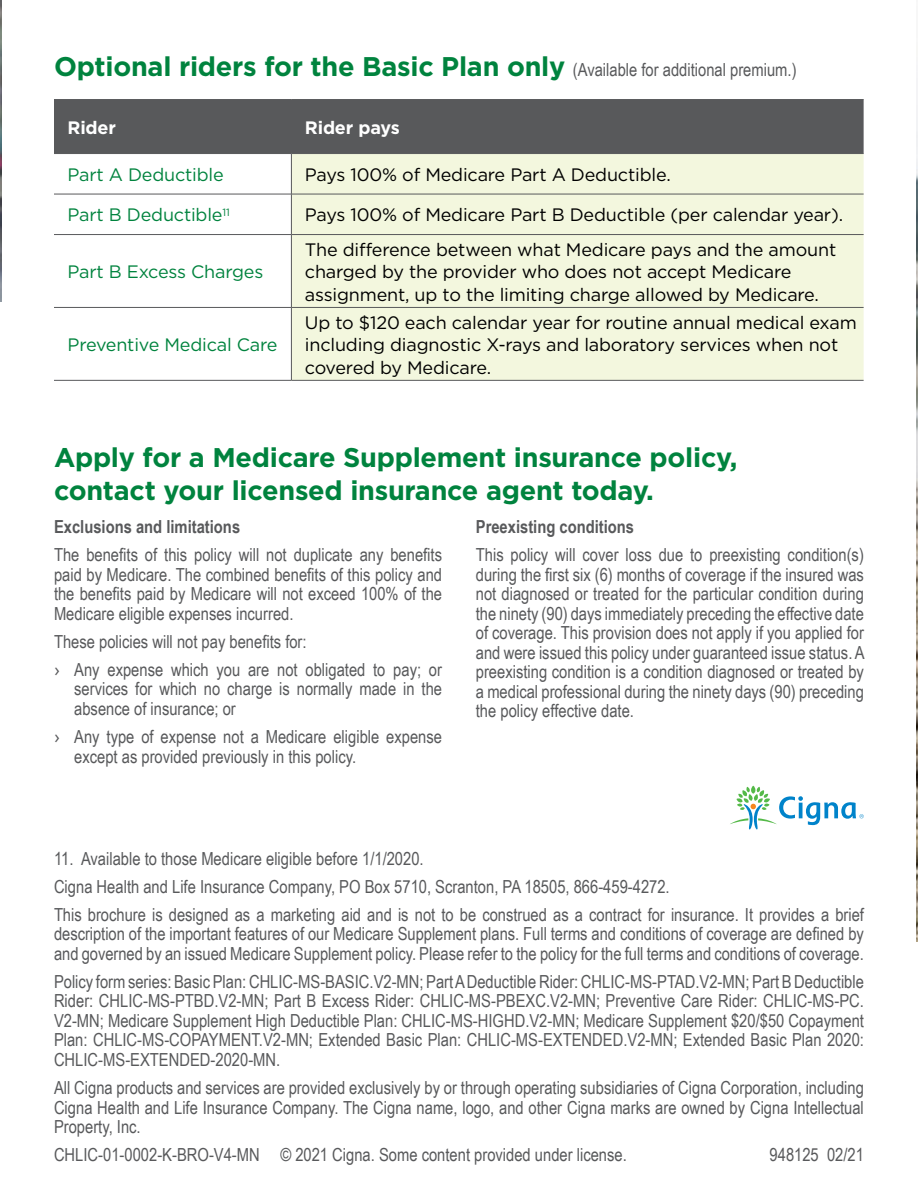
<style>
.page{position:relative;width:918px;height:1188px;background:#fff}
.page>*{position:absolute;margin:0;border:0;box-sizing:border-box;transform-origin:0 0}
.t1{font:700 27px/33px "Gotham";letter-spacing:-.01em;color:#00833e}
.t2{font:18px/19.5px "Arial Narrow";color:#58595b}
.t3{font:18px/22.5px "Gotham";letter-spacing:-.01em;color:#000}
.t4{font:18px "Gotham";letter-spacing:-.01em;color:#00833e}
.t5{font:700 18px "Arial Narrow";color:#58595b}
.t6{font:700 18px "Gotham";letter-spacing:-.01em;color:#fff}
.s1{font-family:"Arial Narrow";font-weight:400;font-size:18px;color:#58595b}
.s2{font-family:"Gotham"}
</style>
<div class="page">
<img style="left:917px;top:78px;width:1px;height:863px">
<svg style="left:730px;top:786px;width:134px;height:43px"></svg>
<img style="left:0;top:0;width:1px;height:301px">
<div style="left:54px;top:100px;width:810px;height:53px;background:#58595b"></div>
<div style="left:292px;top:154px;width:572px;height:226px;background:#f3f7de"></div>
<hr style="left:54px;top:99px;width:237px;height:1px;background:#58595b">
<hr style="left:291px;top:99px;width:573px;height:1px;background:#58595b">
<hr style="left:291px;top:100px;width:1px;height:53px;background:#58595b">
<hr style="left:54px;top:153px;width:237px;height:1px;background:#58595b">
<hr style="left:291px;top:153px;width:573px;height:1px;background:#58595b">
<hr style="left:291px;top:154px;width:1px;height:40px;background:#58595b">
<hr style="left:54px;top:194px;width:237px;height:1px;background:#58595b">
<hr style="left:291px;top:194px;width:573px;height:1px;background:#58595b">
<hr style="left:291px;top:194px;width:1px;height:40px;background:#58595b">
<hr style="left:54px;top:234px;width:237px;height:1px;background:#58595b">
<hr style="left:291px;top:234px;width:573px;height:1px;background:#58595b">
<hr style="left:291px;top:235px;width:1px;height:72px;background:#58595b">
<hr style="left:54px;top:307px;width:237px;height:1px;background:#58595b">
<hr style="left:291px;top:307px;width:573px;height:1px;background:#58595b">
<hr style="left:291px;top:308px;width:1px;height:72px;background:#58595b">
<hr style="left:54px;top:380px;width:237px;height:1px;background:#58595b">
<hr style="left:291px;top:380px;width:573px;height:1px;background:#58595b">
<h1 class="t1" style="left:54px;top:49px;width:744px">Optional riders for the Basic Plan only <span class="s1">(Available for additional premium.)</span></h1>
<p class="t6" style="left:68px;top:115px;width:50px">Rider</p>
<p class="t6" style="left:305px;top:115px;width:96px">Rider pays</p>
<p class="t4" style="left:68px;top:163px;width:158px">Part A Deductible</p>
<p class="t3" style="left:305px;top:163px;width:367px">Pays 100% of Medicare Part A Deductible.</p>
<p class="t4" style="left:68px;top:204px;width:164px">Part B Deductible<sup>11</sup></p>
<p class="t3" style="left:305px;top:203px;width:540px">Pays 100% of Medicare Part B Deductible (per calendar year).</p>
<p class="t4" style="left:67px;top:260px;width:197px">Part B Excess Charges</p>
<p class="t4" style="left:67px;top:333px;width:212px">Preventive Medical Care</p>
<p class="t3" style="left:305px;top:238px;width:533px">The difference between what Medicare pays and the amount charged by the provider who does not accept Medicare assignment, up to the limiting charge allowed by Medicare.</p>
<p class="t3" style="left:305px;top:311px;width:553px">Up to $120 each calendar year for routine annual medical exam including diagnostic X-rays and laboratory services when not covered by Medicare.</p>
<h1 class="t1" style="left:54px;top:441px;width:685px">Apply for a Medicare Supplement insurance policy, contact your licensed insurance agent today.</h1>
<p class="t5" style="left:54px;top:513px;width:188px">Exclusions and limitations</p>
<p class="t2" style="left:54px;top:544px;width:390px;text-align:justify">The benefits of this policy will not duplicate any benefits paid by Medicare. The combined benefits of this policy and the benefits paid by Medicare will not exceed 100% of the Medicare eligible expenses incurred.</p>
<p class="t2" style="left:54px;top:627px;width:390px;line-height:28.2px">These policies will not pay benefits for:<br><span class="s2">›</span> Any expense which you are not obligated to pay; or</p>
<p class="t2" style="left:74px;top:679px;width:369px">services for which no charge is normally made in the absence of insurance; or</p>
<p class="t2" style="left:74px;top:726px;width:369px;text-indent:-20px"><span class="s2">›</span> Any type of expense not a Medicare eligible expense except as provided previously in this policy.</p>
<p class="t5" style="left:476px;top:513px;width:160px">Preexisting conditions</p>
<p class="t2" style="left:476px;top:544px;width:390px;text-align:justify">This policy will cover loss due to preexisting condition(s) during the first six (6) months of coverage if the insured was not diagnosed or treated for the particular condition during the ninety (90) days immediately preceding the effective date of coverage. This provision does not apply if you applied for and were issued this policy under guaranteed issue status. A preexisting condition is a condition diagnosed or treated by a medical professional during the ninety days (90) preceding the policy effective date.</p>
<p class="t2" style="left:54px;top:844px;width:811px;line-height:28.2px">11. Available to those Medicare eligible before 1/1/2020.<br>Cigna Health and Life Insurance Company, PO Box 5710, Scranton, PA 18505, 866-459-4272.<br>This brochure is designed as a marketing aid and is not to be construed as a contract for insurance. It provides a brief</p>
<p class="t2" style="left:54px;top:924px;width:811px">description of the important features of our Medicare Supplement plans. Full terms and conditions of coverage are defined by and governed by an issued Medicare Supplement policy. Please refer to the policy for the full terms and conditions of coverage.</p>
<p class="t2" style="left:54px;top:971px;width:812px;text-align:justify">Policy form series: Basic Plan: CHLIC-MS-BASIC.V2-MN; Part A Deductible Rider: CHLIC-MS-PTAD.V2-MN; Part B Deductible Rider: CHLIC-MS-PTBD.V2-MN; Part B Excess Rider: CHLIC-MS-PBEXC.V2-MN; Preventive Care Rider: CHLIC-MS-PC.<br>V2-MN; Medicare Supplement High Deductible Plan: CHLIC-MS-HIGHD.V2-MN; Medicare Supplement $20/$50 Copayment Plan: CHLIC-MS-COPAYMENT.V2-MN; Extended Basic Plan: CHLIC-MS-EXTENDED.V2-MN; Extended Basic Plan 2020:<br>CHLIC-MS-EXTENDED-2020-MN.</p>
<p class="t2" style="left:54px;top:1077px;width:811px;text-align:justify">All Cigna products and services are provided exclusively by or through operating subsidiaries of Cigna Corporation, including Cigna Health and Life Insurance Company. The Cigna name, logo, and other Cigna marks are owned by Cigna Intellectual Property, Inc.</p>
<p class="t2" style="left:54px;top:1144px;width:574px">CHLIC-01-0002-K-BRO-V4-MN © 2021 Cigna. Some content provided under license.</p>
<p class="t2" style="left:770px;top:1144px;width:96px">948125 02/21</p>
</div>
